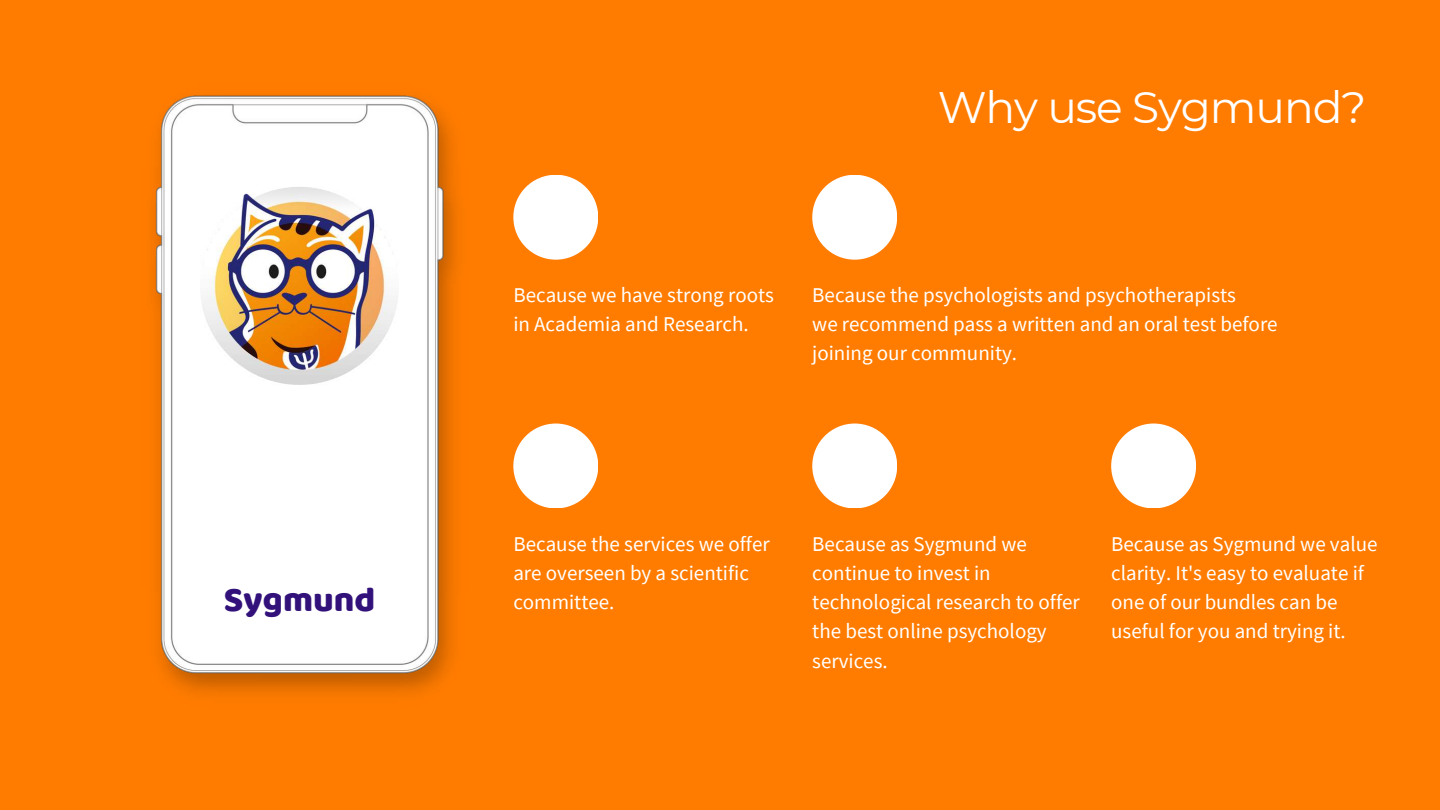
<style>
.page{position:relative;width:1440px;height:810px;background:#ff7c01}
.page>*{position:absolute;margin:0;border:0;box-sizing:border-box;transform-origin:0 0}
.t1{font:44px "Montserrat";letter-spacing:-.025em;color:#fff}
.t2{font:35.6px "Baloo";color:#32127a}
.t3{font:21px/29.2px "Source Sans Pro";color:#fff}
</style>
<div class="page">
<img style="left:153px;top:95px;width:304px;height:598px">
<img style="left:201px;top:186px;width:198px;height:199px">
<div style="left:513px;top:175px;width:85px;height:85px;background:#fff;border-radius:50%"></div>
<div style="left:812px;top:175px;width:85px;height:85px;background:#fff;border-radius:50%"></div>
<div style="left:513px;top:424px;width:85px;height:84px;background:#fff;border-radius:50%"></div>
<div style="left:812px;top:424px;width:85px;height:84px;background:#fff;border-radius:50%"></div>
<div style="left:1111px;top:424px;width:85px;height:84px;background:#fff;border-radius:50%"></div>
<h2 class="t2" style="left:224px;top:578px;width:153px">Sygmund</h2>
<h1 class="t1" style="left:938px;top:80px;width:430px">Why use Sygmund?</h1>
<p class="t3" style="left:513px;top:280px;width:262px">Because we have strong roots in Academia and Research.</p>
<p class="t3" style="left:812px;top:280px;width:467px">Because the psychologists and psychotherapists<br>we recommend pass a written and an oral test before joining our community.</p>
<p class="t3" style="left:513px;top:529px;width:258px">Because the services we offer are overseen by a scientific committee.</p>
<p class="t3" style="left:812px;top:529px;width:269px">Because as Sygmund we continue to invest in technological research to offer the best online psychology services.</p>
<p class="t3" style="left:1111px;top:529px;width:268px">Because as Sygmund we value clarity. It's easy to evaluate if one of our bundles can be useful for you and trying it.</p>
</div>
